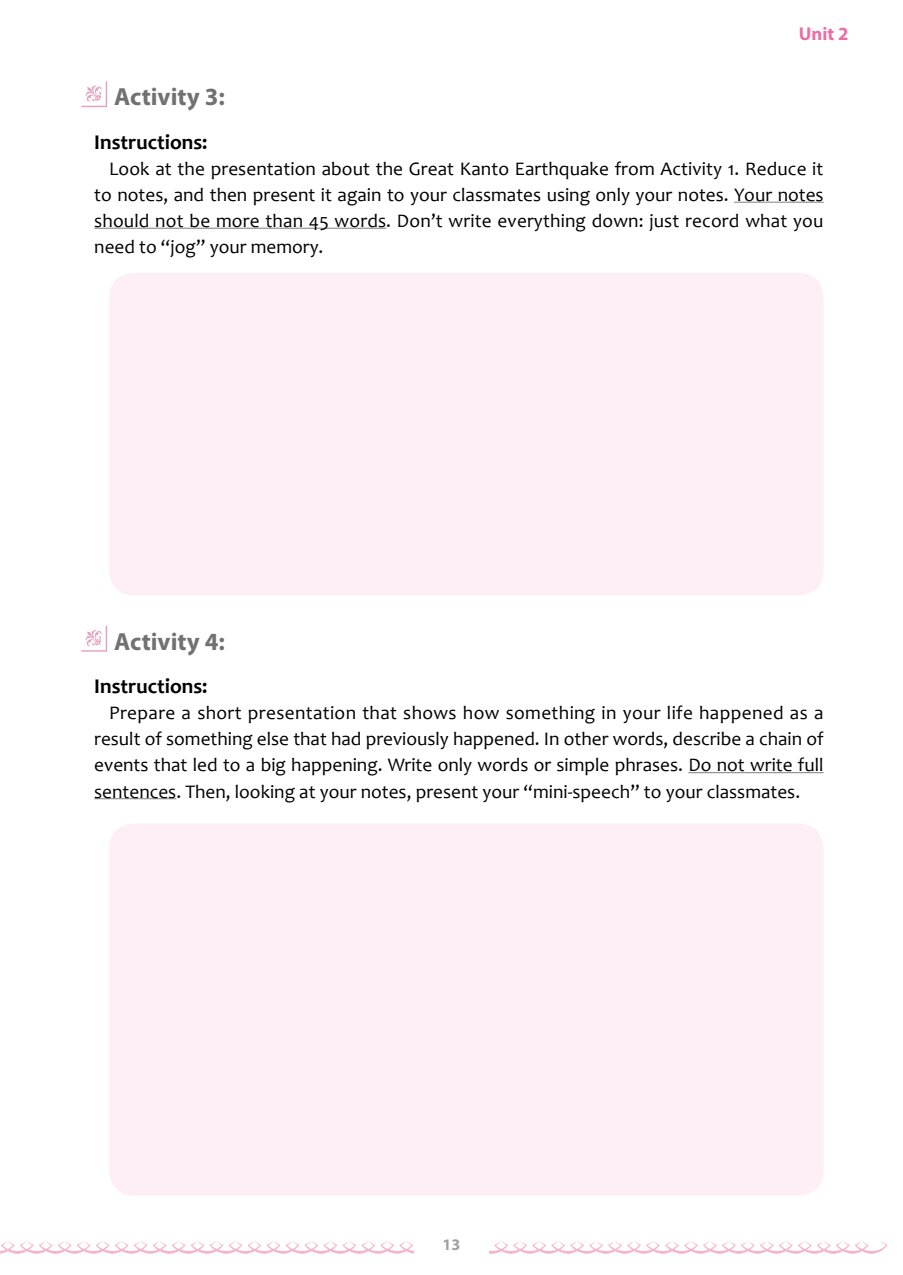
<style>
.page{position:relative;width:903px;height:1275px;background:#fff}
.page>*{position:absolute;margin:0;border:0;box-sizing:border-box;transform-origin:0 0}
.t1{font:700 24.85px "Myriad Pro";color:#727171}
.t2{font:700 21px "Candara";color:#000}
.t3{font:19.25px/26.1px "Candara";color:#000;text-align:justify}
.t4{font:700 18.55px "Myriad Pro";color:#eb6ea5}
.t5{font:700 16.1px "Myriad Pro";color:#9fa0a0}
</style>
<div class="page">
<svg style="left:0;top:1240px;width:888px;height:14px"></svg>
<div style="left:414px;top:1236px;width:75px;height:20px;background:#fff"></div>
<hr style="left:734px;top:202px;width:89px;height:1px;background:#7d7d7d">
<hr style="left:94px;top:228px;width:292px;height:1px;background:#7d7d7d">
<hr style="left:688px;top:772px;width:135px;height:1px;background:#7d7d7d">
<hr style="left:94px;top:798px;width:82px;height:1px;background:#7d7d7d">
<svg style="left:81px;top:81px;width:26px;height:26px"></svg>
<svg style="left:81px;top:626px;width:26px;height:26px"></svg>
<div style="left:109px;top:273px;width:714px;height:322px;background:#fdeff5;border-radius:25px"></div>
<div style="left:109px;top:823px;width:714px;height:373px;background:#fdeff5;border-radius:25px"></div>
<p class="t4" style="left:799px;top:22px;width:51px">Unit 2</p>
<p class="t1" style="left:114px;top:81px;width:112px">Activity 3:</p>
<p class="t2" style="left:94px;top:129px;width:115px">Instructions:</p>
<p class="t3" style="left:94px;top:155px;width:731px;text-indent:15px">Look at the presentation about the Great Kanto Earthquake from Activity 1. Reduce it to notes, and then present it again to your classmates using only your notes. Your notes should not be more than 45 words. Don’t write everything down: just record what you need to “jog” your memory.</p>
<p class="t1" style="left:114px;top:625px;width:112px">Activity 4:</p>
<p class="t2" style="left:94px;top:673px;width:115px">Instructions:</p>
<p class="t3" style="left:94px;top:700px;width:731px;text-indent:15px">Prepare a short presentation that shows how something in your life happened as a result of something else that had previously happened. In other words, describe a chain of events that led to a big happening. Write only words or simple phrases. Do not write full sentences. Then, looking at your notes, present your “mini-speech” to your classmates.</p>
<p class="t5" style="left:442px;top:1234px;width:19px">13</p>
</div>
